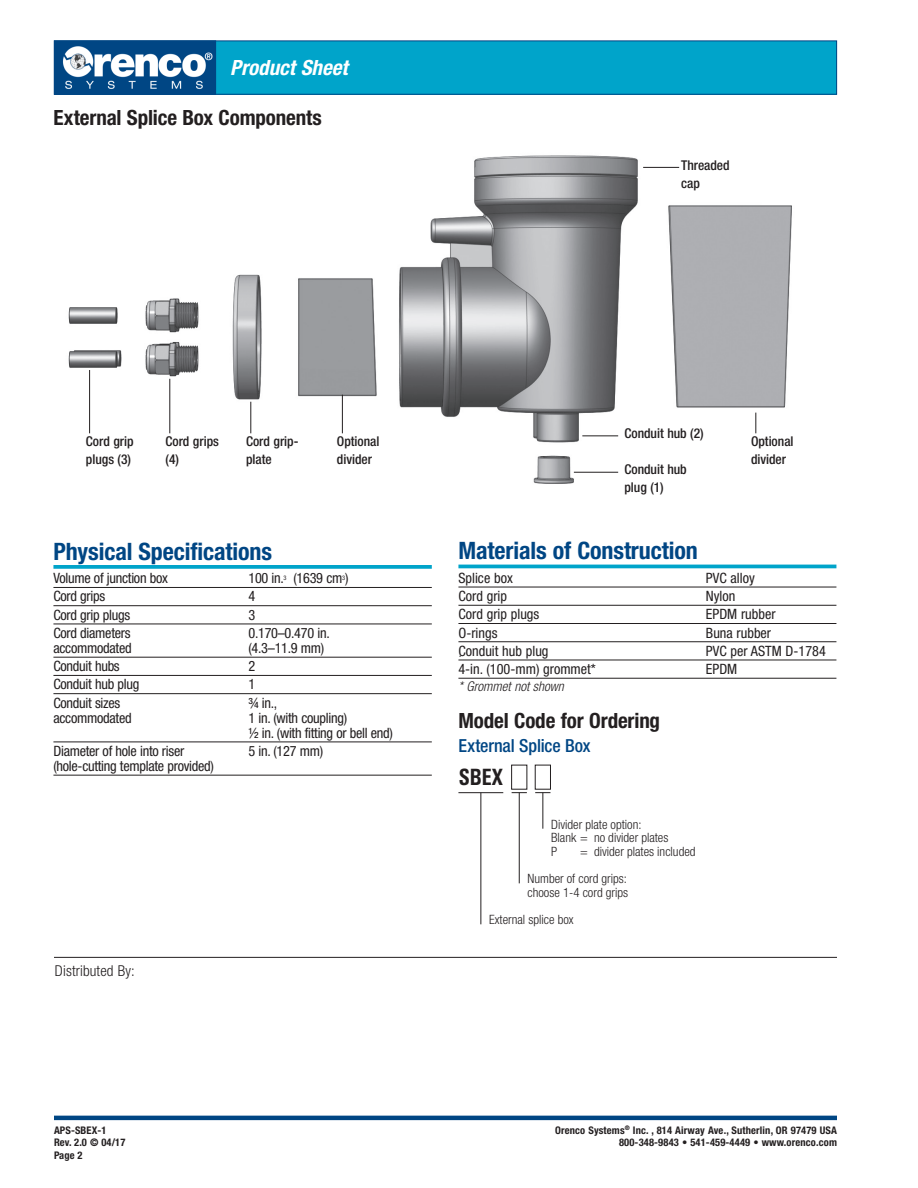
<style>
.page{position:relative;width:918px;height:1188px;background:#fff}
.page>*{position:absolute;margin:0;border:0;box-sizing:border-box;transform-origin:0 0}
.PS_Specs_Head{font:700 condensed 24px "Helvetica Neue";letter-spacing:-.005em;color:#004684}
.t1{font:700 condensed 22.5px "Univers";color:#231f20;scale:.89 1}
.PS_subheads__2{font:700 condensed 21px "Helvetica Neue";letter-spacing:-.005em;color:#231f20}
.t2{font:italic 700 condensed 21px "Helvetica Neue";color:#fff}
.PS_subheads__3{font:500 condensed 18px "Helvetica Neue";letter-spacing:-.01em;color:#004684}
.PS_Text{font:300 condensed 15px "Helvetica Neue";letter-spacing:.01em;color:#231f20}
.PS_Specs_Text{font:condensed 14.25px/15px "Helvetica Neue";letter-spacing:-.02em;color:#231f20}
.PS_Specs_Text-2{font:condensed 14.25px "Helvetica Neue";color:#231f20}
.PS_Call_Outs{font:500 condensed 13.5px/18px "Helvetica Neue";color:#231f20}
.PS_captions{font:italic 300 condensed 13.5px "Helvetica Neue";color:#231f20}
.t3{font:300 condensed 12.9px/13.6px "Helvetica Neue";color:#231f20}
.OSI_DCN{font:700 condensed 10.5px/12.6px "Helvetica Neue";letter-spacing:.015em;color:#231f20;text-align:right}
.PS_Specs_Text-3{font:condensed 6.3px "Helvetica Neue";color:#231f20}
</style>
<div class="page">
<hr style="left:54px;top:1116px;width:783px;height:4px;background:#004684">
<div style="left:54px;top:41px;width:783px;height:53px;background:#00a4ca"></div>
<div style="left:54px;top:40px;width:783px;height:55px;border:1px solid #004684"></div>
<div style="left:54px;top:41px;width:162px;height:53px;background:#004684"></div>
<img style="left:63px;top:46px;width:150px;height:43px">
<div style="left:54px;top:40px;width:162px;height:55px;border:1px solid #004684"></div>
<hr style="left:54px;top:957px;width:783px;height:1px;background:#231f20">
<img style="left:68px;top:155px;width:724px;height:329px">
<hr style="left:89px;top:370px;width:1px;height:63px;background:#231f20">
<hr style="left:169px;top:379px;width:1px;height:54px;background:#231f20">
<hr style="left:250px;top:402px;width:1px;height:31px;background:#231f20">
<hr style="left:342px;top:395px;width:1px;height:38px;background:#231f20">
<svg style="left:755px;top:413px;width:1px;height:20px"></svg>
<hr style="left:574px;top:472px;width:44px;height:1px;background:#231f20">
<hr style="left:582px;top:435px;width:36px;height:1px;background:#231f20">
<hr style="left:643px;top:167px;width:36px;height:1px;background:#231f20">
<svg style="left:53px;top:565px;width:379px;height:4px;background:#0fa9cd"></svg>
<hr style="left:53px;top:587px;width:379px;height:1px;background:#231f20">
<hr style="left:53px;top:605px;width:379px;height:1px;background:#231f20">
<hr style="left:53px;top:624px;width:379px;height:1px;background:#231f20">
<hr style="left:53px;top:657px;width:379px;height:1px;background:#231f20">
<hr style="left:53px;top:675px;width:379px;height:1px;background:#231f20">
<hr style="left:53px;top:693px;width:379px;height:1px;background:#231f20">
<hr style="left:53px;top:742px;width:379px;height:1px;background:#231f20">
<hr style="left:53px;top:775px;width:379px;height:1px;background:#231f20">
<hr style="left:458px;top:565px;width:378px;height:3px;background:#00a4ca">
<hr style="left:458px;top:587px;width:378px;height:1px;background:#231f20">
<hr style="left:458px;top:605px;width:378px;height:1px;background:#231f20">
<hr style="left:458px;top:623px;width:378px;height:1px;background:#231f20">
<hr style="left:458px;top:641px;width:378px;height:1px;background:#231f20">
<hr style="left:458px;top:660px;width:378px;height:1px;background:#231f20">
<hr style="left:458px;top:678px;width:378px;height:1px;background:#231f20">
<hr style="left:458px;top:792px;width:45px;height:1px;background:#231f20">
<hr style="left:480px;top:793px;width:1px;height:131px;background:#231f20">
<svg style="left:511px;top:765px;width:40px;height:119px"></svg>
<h3 class="t2" style="left:230px;top:55px;width:119px">Product Sheet</h3>
<p class="PS_subheads__2" style="left:53px;top:105px;width:270px">External Splice Box Components</p>
<p class="PS_Call_Outs" style="left:681px;top:156px;width:50px">Threaded cap</p>
<p class="PS_Call_Outs" style="left:624px;top:424px;width:81px">Conduit hub (2)</p>
<p class="PS_Call_Outs" style="left:624px;top:460px;width:64px">Conduit hub plug (1)</p>
<p class="PS_Call_Outs" style="left:86px;top:432px;width:49px">Cord grip plugs (3)</p>
<p class="PS_Call_Outs" style="left:166px;top:432px;width:55px">Cord grips (4)</p>
<p class="PS_Call_Outs" style="left:246px;top:432px;width:54px">Cord grip&shy;plate</p>
<p class="PS_Call_Outs" style="left:337px;top:432px;width:44px">Optional divider</p>
<p class="PS_Call_Outs" style="left:751px;top:432px;width:44px">Optional divider</p>
<p class="PS_Specs_Head" style="left:53px;top:537px;width:220px">Physical Specifications</p>
<p class="PS_Specs_Text" style="left:53px;top:571px;width:116px">Volume of junction box</p>
<p class="PS_Specs_Text" style="left:248px;top:571px;width:37px">100 in.</p>
<p class="PS_Specs_Text-3" style="left:284px;top:574px;width:5px">3</p>
<p class="PS_Specs_Text" style="left:294px;top:571px;width:56px">(1639 cm )</p>
<p class="PS_Specs_Text-3" style="left:342px;top:574px;width:5px">3</p>
<p class="PS_Specs_Text" style="left:53px;top:589px;width:53px">Cord grips</p>
<p class="PS_Specs_Text" style="left:248px;top:589px;width:8px">4</p>
<p class="PS_Specs_Text" style="left:53px;top:607px;width:78px">Cord grip plugs</p>
<p class="PS_Specs_Text" style="left:248px;top:607px;width:8px">3</p>
<p class="PS_Specs_Text" style="left:53px;top:625px;width:79px">Cord diameters</p>
<p class="PS_Specs_Text" style="left:248px;top:625px;width:83px">0.170–0.470 in.</p>
<p class="PS_Specs_Text" style="left:53px;top:640px;width:80px">accommodated</p>
<p class="PS_Specs_Text" style="left:248px;top:640px;width:77px">(4.3–11.9 mm)</p>
<p class="PS_Specs_Text" style="left:53px;top:659px;width:68px">Conduit hubs</p>
<p class="PS_Specs_Text" style="left:248px;top:659px;width:8px">2</p>
<p class="PS_Specs_Text" style="left:53px;top:677px;width:87px">Conduit hub plug</p>
<p class="PS_Specs_Text" style="left:248px;top:677px;width:8px">1</p>
<p class="PS_Specs_Text" style="left:53px;top:695px;width:68px">Conduit sizes</p>
<p class="PS_Specs_Text" style="left:248px;top:695px;width:30px">¾ in.,</p>
<p class="PS_Specs_Text" style="left:53px;top:710px;width:80px">accommodated</p>
<p class="PS_Specs_Text" style="left:248px;top:710px;width:146px">1 in. (with coupling)<br>½ in. (with fitting or bell end)</p>
<p class="PS_Specs_Text" style="left:53px;top:743px;width:132px">Diameter of hole into riser</p>
<p class="PS_Specs_Text" style="left:248px;top:743px;width:76px">5 in. (127 mm)</p>
<p class="PS_Specs_Text" style="left:53px;top:758px;width:162px">(hole-cutting template provided)</p>
<p class="PS_Text" style="left:55px;top:963px;width:81px">Distributed By:</p>
<p class="OSI_DCN" style="left:54px;top:1123px;width:54px">APS-SBEX-1</p>
<p class="OSI_DCN" style="left:54px;top:1136px;width:73px">Rev. 2.0 © 04/17</p>
<p class="OSI_DCN" style="left:54px;top:1149px;width:30px">Page 2</p>
<p class="PS_Specs_Head" style="left:458px;top:536px;width:241px">Materials of Construction</p>
<p class="PS_Specs_Text-2" style="left:458px;top:570px;width:56px">Splice box</p>
<p class="PS_Specs_Text-2" style="left:706px;top:570px;width:50px">PVC alloy</p>
<p class="PS_Specs_Text-2" style="left:458px;top:588px;width:50px">Cord grip</p>
<p class="PS_Specs_Text" style="left:706px;top:588px;width:31px">Nylon</p>
<p class="PS_Specs_Text-2" style="left:458px;top:606px;width:82px">Cord grip plugs</p>
<p class="PS_Specs_Text-2" style="left:706px;top:606px;width:71px">EPDM rubber</p>
<p class="PS_Specs_Text" style="left:458px;top:625px;width:41px">O-rings</p>
<p class="PS_Specs_Text-2" style="left:706px;top:624px;width:67px">Buna rubber</p>
<p class="PS_Specs_Text-2" style="left:458px;top:642px;width:92px">Conduit hub plug</p>
<p class="PS_Specs_Text-2" style="left:706px;top:642px;width:121px">PVC per ASTM D-1784</p>
<p class="PS_Specs_Text-2" style="left:458px;top:661px;width:139px">4-in. (100-mm) grommet*</p>
<p class="PS_Specs_Text" style="left:706px;top:661px;width:33px">EPDM</p>
<p class="PS_captions" style="left:458px;top:679px;width:107px">* Grommet not shown</p>
<p class="PS_subheads__2" style="left:458px;top:707px;width:203px">Model Code for Ordering</p>
<p class="PS_subheads__3" style="left:458px;top:735px;width:134px">External Splice Box</p>
<p class="t1" style="left:459px;top:764px;width:51px">SBEX</p>
<p class="t3" style="left:551px;top:817px;width:119px">Divider plate option:<br>Blank = no divider plates<br>P</p>
<p class="PS_captions" style="left:458px;top:644px;width:5px">.</p>
<p class="t3" style="left:528px;top:838px;width:169px;line-height:27.5px;text-indent:53px">= divider plates included<br>Number of cord grips:</p>
<p class="t3" style="left:489px;top:879px;width:140px;line-height:27.3px;text-indent:38px">choose 1-4 cord grips<br>External splice box</p>
<p class="OSI_DCN" style="left:555px;top:1123px;width:283px">Orenco Systems<sup>®</sup> Inc. , 814 Airway Ave., Sutherlin, OR 97479 USA<br>800-348-9843 • 541-459-4449 • www.orenco.com</p>
</div>
